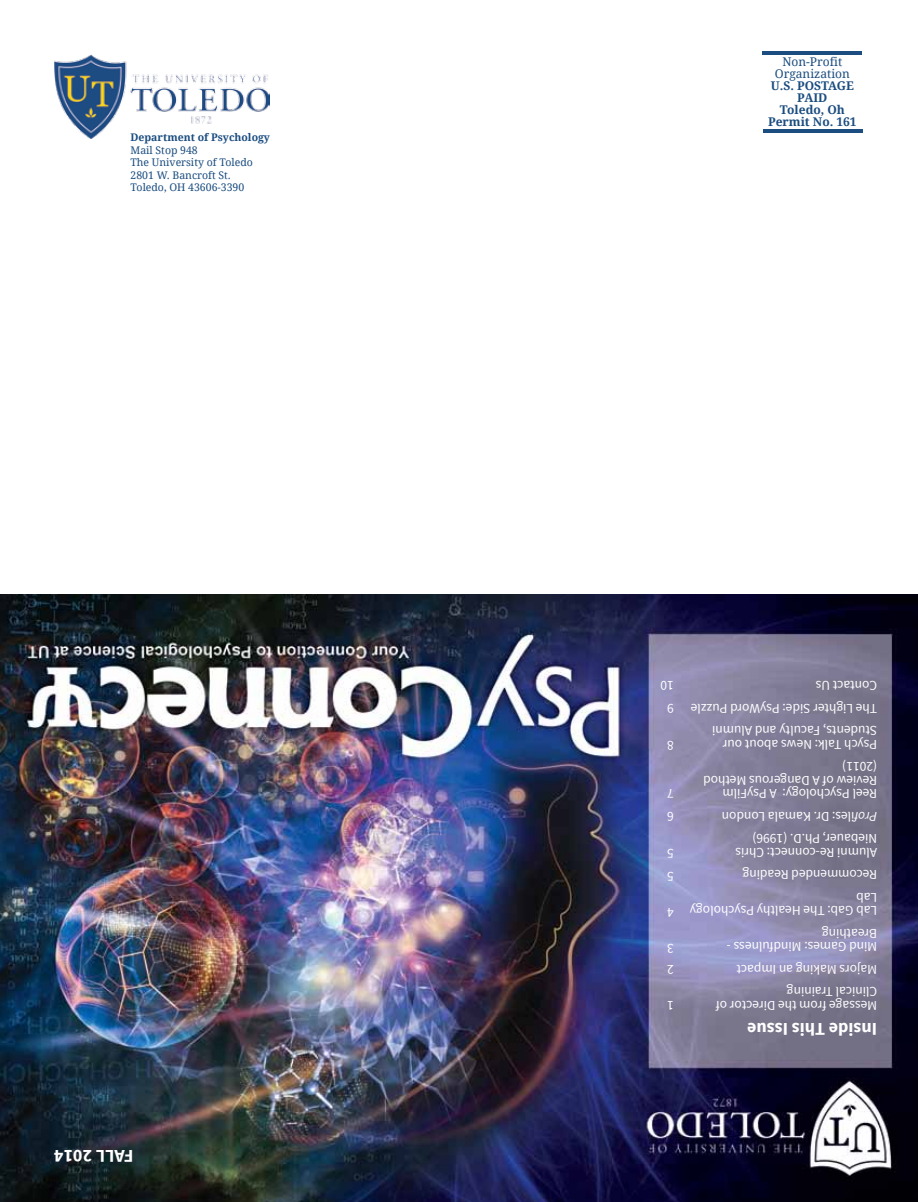
<style>
.page{position:relative;width:918px;height:1202px;background:#fff}
.page>*{position:absolute;margin:0;border:0;box-sizing:border-box;transform-origin:0 0}
.t1{font:700 18px "Source Sans Pro";color:#fff}
.t2{font:13.5px/22.5px "Source Sans Pro";color:#fff}
.t3{font:700 12px/12px "Droid Serif";color:#1b4d80;text-align:center}
.t4{font:12px/12px "Droid Serif";color:#1b4d80;text-align:center}
.t5{font:10.5px/12.6px "Droid Serif";color:#1b4d80}
.t6{font:700 10.5px "Droid Serif";color:#1b4d80}
.s1{font-style:italic}
</style>
<div class="page">
<img style="left:55px;top:55px;width:215px;height:83px">
<hr style="left:762px;top:52px;width:100px;height:3px;background:#1b4d80">
<hr style="left:763px;top:129px;width:100px;height:4px;background:#1b4d80">
<img style="left:0;top:594px;width:918px;height:608px">
<p class="t6" style="left:130px;top:131px;width:141px">Department of Psychology</p>
<p class="t5" style="left:130px;top:144px;width:124px">Mail Stop 948<br>The University of Toledo<br>2801 W. Bancroft St.<br>Toledo, OH 43606-3390</p>
<h1 class="t1" style="left:133px;top:1167px;width:81px;rotate:-180deg">FALL 2014</h1>
<p class="t4" style="left:775px;top:56px;width:76px">Non-Profit<br>Organization</p>
<p class="t3" style="left:768px;top:80px;width:90px">U.S. POSTAGE<br>PAID<br>Toledo, Oh<br>Permit No. 161</p>
<p class="t2" style="left:674px;top:719px;width:15px;rotate:-180deg">9<br>10</p>
<p class="t2" style="left:877px;top:719px;width:188px;rotate:-180deg">The Lighter Side: PsyWord Puzzle<br>Contact Us</p>
<p class="t2" style="left:674px;top:756px;width:8px;rotate:-180deg">8</p>
<p class="t2" style="left:877px;top:750px;width:167px;line-height:13.5px;rotate:-180deg">Psych Talk: News about our<br>Students, Faculty and Alumni</p>
<p class="t2" style="left:674px;top:827px;width:8px;rotate:-180deg">6<br>7</p>
<p class="t2" style="left:877px;top:786px;width:175px;line-height:13.5px;rotate:-180deg">Review of A Dangerous Method (2011)</p>
<p class="t2" style="left:877px;top:849px;width:157px;rotate:-180deg">Niebauer, Ph.D. (1996)<br><span class="s1">Prof</span>iles: Dr. Kamala London<br>Reel Psychology: A PsyFilm</p>
<p class="t2" style="left:674px;top:887px;width:8px;rotate:-180deg">5<br>5</p>
<p class="t2" style="left:674px;top:923px;width:8px;rotate:-180deg">4</p>
<p class="t2" style="left:877px;top:908px;width:143px;rotate:-180deg">Lab<br>Recommended Reading<br>Alumni Re-connect: Chris</p>
<p class="t2" style="left:877px;top:944px;width:189px;rotate:-180deg">Breathing<br>Lab Gab: The Healthy Psychology</p>
<p class="t2" style="left:674px;top:979px;width:8px;line-height:21px;rotate:-180deg">2<br>3</p>
<p class="t2" style="left:877px;top:980px;width:152px;rotate:-180deg">Majors Making an Impact<br>Mind Games: Mindfulness -</p>
<p class="t2" style="left:674px;top:1016px;width:8px;rotate:-180deg">1</p>
<p class="t2" style="left:877px;top:1011px;width:163px;line-height:13.5px;rotate:-180deg">Message from the Director of<br>Clinical Training</p>
<h1 class="t1" style="left:877px;top:1040px;width:131px;rotate:-180deg">Inside This Issue</h1>
</div>
